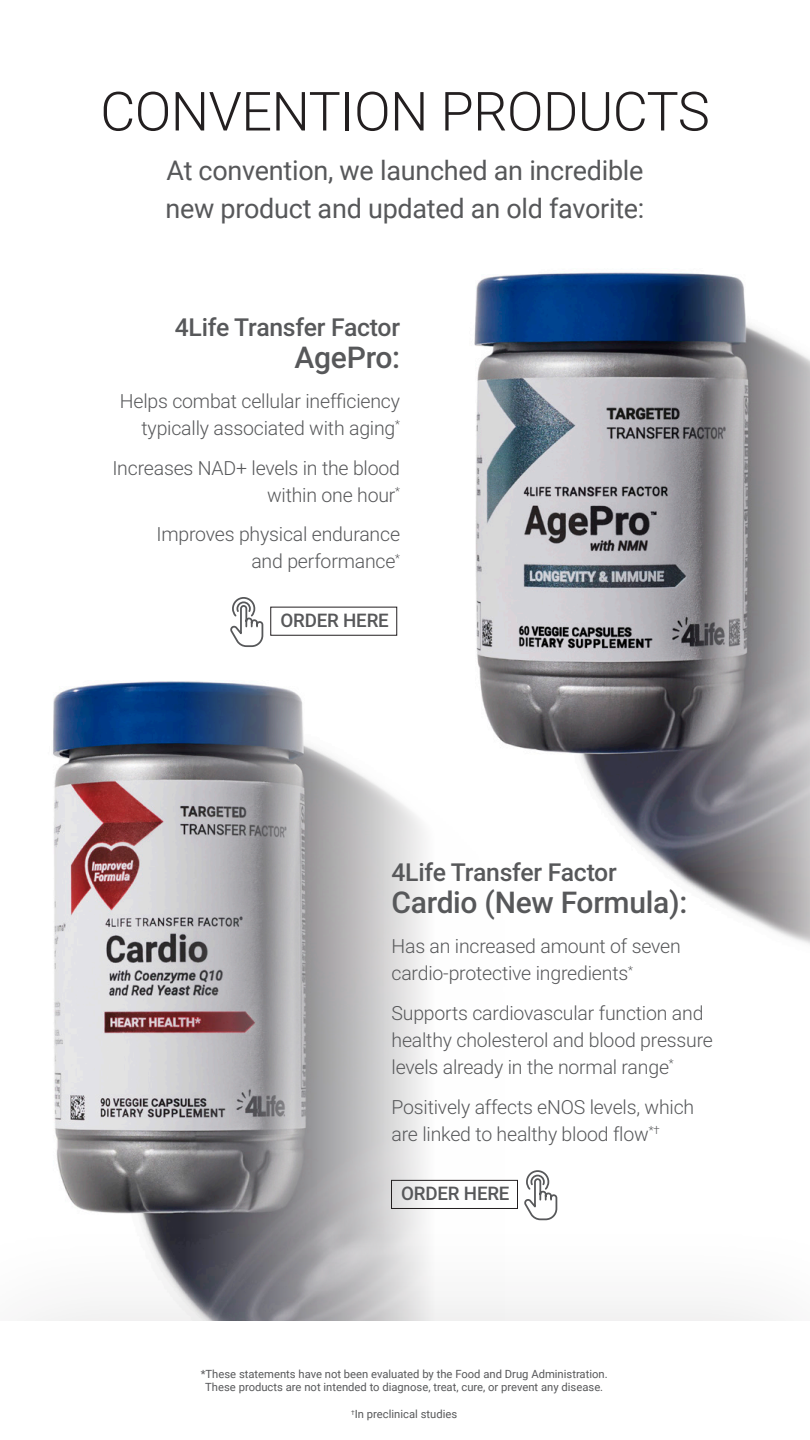
<style>
.page{position:relative;width:810px;height:1440px;background:#fff}
.page>*{position:absolute;margin:0;border:0;box-sizing:border-box;transform-origin:0 0}
.t1{font:300 54px "Roboto";letter-spacing:-.01em;color:#231f20}
.t2{font:500 30px "Roboto";letter-spacing:-.01em;color:#57585a}
.t3{font:27px/38.2px "Roboto";letter-spacing:-.01em;color:#57585a}
.t4{font:500 24.75px "Roboto";letter-spacing:-.01em;color:#57585a}
.t5{font:300 19.5px/27px "Roboto";letter-spacing:-.01em;color:#57585a;text-align:right}
.t6{font:500 18.75px "Roboto";letter-spacing:-.01em;color:#57585a}
.t7{font:11.25px/13.5px "Roboto";color:#57585a;text-align:center}
</style>
<div class="page">
<img style="left:53px;top:681px;width:472px;height:531px">
<img style="left:464px;top:272px;width:346px;height:697px">
<div style="left:391px;top:1180px;width:127px;height:29px;border:1px solid #231f20"></div>
<div style="left:0;top:1212px;width:810px;height:228px;background:#231f20;opacity:.13"></div>
<div style="left:0;top:1322px;width:810px;height:118px;background:#fff"></div>
<svg style="left:231px;top:597px;width:33px;height:50px"></svg>
<svg style="left:525px;top:1170px;width:34px;height:51px"></svg>
<p class="t1" style="left:100px;top:73px;width:611px">CONVENTION PRODUCTS</p>
<p class="t3" style="left:166px;top:150px;width:480px">At convention, we launched an incredible new product and updated an old favorite:</p>
<p class="t4" style="left:175px;top:310px;width:227px">4Life Transfer Factor</p>
<p class="t2" style="left:295px;top:336px;width:107px">AgePro:</p>
<p class="t5" style="left:120px;top:387px;width:282px">Helps combat cellular inefficiency typically associated with aging<sup>*</sup></p>
<p class="t5" style="left:112px;top:453px;width:289px">Increases NAD+ levels in the blood within one hour<sup>*</sup></p>
<p class="t5" style="left:156px;top:520px;width:245px">Improves physical endurance and performance<sup>*</sup></p>
<p class="t6" style="left:280px;top:607px;width:110px">ORDER HERE</p>
<p class="t4" style="left:392px;top:855px;width:227px">4Life Transfer Factor</p>
<p class="t2" style="left:392px;top:882px;width:297px">Cardio (New Formula):</p>
<p class="t5" style="left:392px;top:932px;width:291px;text-align:left">Has an increased amount of seven cardio-protective ingredients<sup>*</sup></p>
<p class="t5" style="left:392px;top:999px;width:323px;text-align:left">Supports cardiovascular function and healthy cholesterol and blood pressure levels already in the normal range<sup>*</sup></p>
<p class="t5" style="left:392px;top:1092px;width:304px;text-align:left">Positively affects eNOS levels, which are linked to healthy blood flow<sup>*†</sup></p>
<p class="t6" style="left:401px;top:1181px;width:110px">ORDER HERE</p>
<p class="t7" style="left:201px;top:1367px;width:408px">*These statements have not been evaluated by the Food and Drug Administration.<br>These products are not intended to diagnose, treat, cure, or prevent any disease.</p>
<p class="t7" style="left:351px;top:1407px;width:107px"><sup>†</sup>In preclinical studies</p>
</div>
